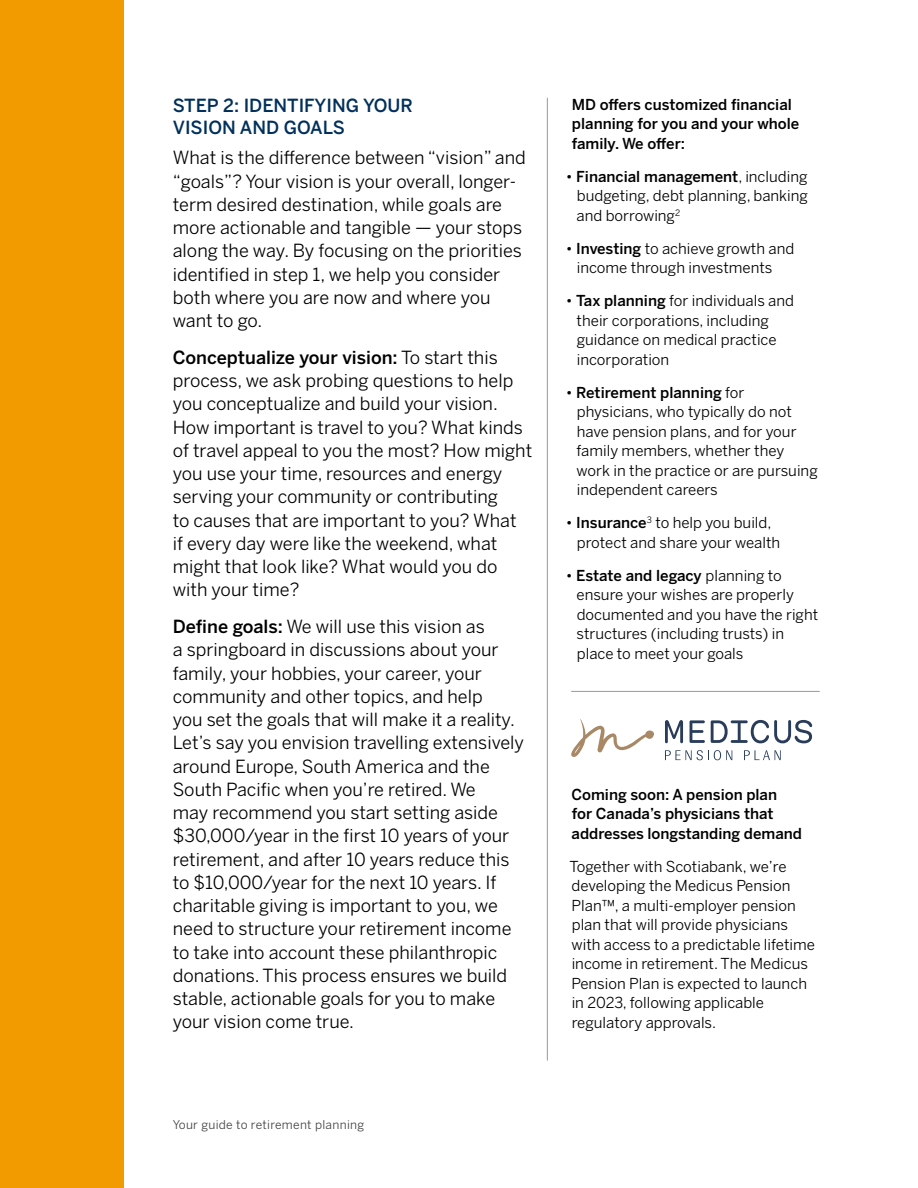
<style>
.page{position:relative;width:918px;height:1188px;background:#fff}
.page>*{position:absolute;margin:0;border:0;box-sizing:border-box;transform-origin:0 0}
.Body_Text{font:18px/23.2px "Benton Sans";color:#000}
.Subheader{font:500 18px/22.5px "Benton Sans";color:#00305b}
.Bullet_Points{font:15px/19.5px "Benton Sans";color:#000}
.Body_Text-2{font:15px/19.5px "Benton Sans";color:#000}
.Bullet_Points-2{font:500 15px/19.5px "Benton Sans";color:#000}
.Side_Bar_Header{font:500 15px/19.5px "Benton Sans";color:#000}
.t1{font:12px "Benton Sans";letter-spacing:.025em;color:#404040}
.s1{font-weight:500}
</style>
<div class="page">
<div style="left:0;top:0;width:123px;height:1188px;background:#f29b00"></div>
<hr style="left:547px;top:98px;width:1px;height:963px;background:#999">
<svg style="left:571px;top:719px;width:83px;height:38px"></svg>
<svg style="left:665px;top:720px;width:18px;height:23px"></svg>
<svg style="left:690px;top:720px;width:15px;height:23px"></svg>
<svg style="left:711px;top:720px;width:101px;height:23px"></svg>
<svg style="left:665px;top:750px;width:67px;height:10px"></svg>
<svg style="left:744px;top:750px;width:37px;height:10px"></svg>
<hr style="left:571px;top:691px;width:249px;height:1px;background:#999">
<h2 class="Subheader" style="left:173px;top:94px;width:242px">STEP 2: IDENTIFYING YOUR<br>VISION AND GOALS</h2>
<p class="Body_Text" style="left:173px;top:146px;width:355px">What is the difference between “vision” and “goals”? Your vision is your overall, longer&shy;term desired destination, while goals are more actionable and tangible — your stops along the way. By focusing on the priorities identified in step 1, we help you consider both where you are now and where you want to go.</p>
<p class="Body_Text" style="left:173px;top:346px;width:361px"><span class="s1">Conceptualize your vision:</span> To start this process, we ask probing questions to help you conceptualize and build your vision.<br>How important is travel to you? What kinds of travel appeal to you the most? How might you use your time, resources and energy serving your community or contributing<br>to causes that are important to you? What<br>if every day were like the weekend, what might that look like? What would you do with your time?</p>
<p class="Body_Text" style="left:173px;top:615px;width:353px"><span class="s1">Define goals:</span> We will use this vision as<br>a springboard in discussions about your family, your hobbies, your career, your community and other topics, and help<br>you set the goals that will make it a reality.<br>Let’s say you envision travelling extensively around Europe, South America and the South Pacific when you’re retired. We<br>may recommend you start setting aside $30,000/year in the first 10 years of your retirement, and after 10 years reduce this to $10,000/year for the next 10 years. If charitable giving is important to you, we need to structure your retirement income to take into account these philanthropic donations. This process ensures we build stable, actionable goals for you to make your vision come true.</p>
<p class="t1" style="left:173px;top:1117px;width:193px">Your guide to retirement planning</p>
<h2 class="Side_Bar_Header" style="left:572px;top:94px;width:229px">MD offers customized financial planning for you and your whole family. We offer:</h2>
<p class="Bullet_Points" style="left:577px;top:166px;width:233px;text-align:justify;text-indent:-11px">• <span class="s1">Financial management</span>, including budgeting, debt planning, banking and borrowing<sup>2</sup></p>
<p class="Bullet_Points" style="left:577px;top:238px;width:219px;text-indent:-11px">• <span class="s1">Investing</span> to achieve growth and income through investments</p>
<p class="Bullet_Points" style="left:577px;top:291px;width:219px;text-indent:-11px">• <span class="s1">Tax planning</span> for individuals and their corporations, including guidance on medical practice incorporation</p>
<p class="Bullet_Points" style="left:577px;top:382px;width:243px;text-indent:-11px">• <span class="s1">Retirement planning</span> for physicians, who typically do not have pension plans, and for your family members, whether they work in the practice or are pursuing independent careers</p>
<p class="Bullet_Points" style="left:577px;top:513px;width:205px;text-indent:-11px">• <span class="s1">Insurance</span><sup>3</sup> to help you build, protect and share your wealth</p>
<p class="Bullet_Points" style="left:576px;top:565px;width:243px;text-indent:-11px">• <span class="s1">Estate and legacy</span> planning to ensure your wishes are properly documented and you have the right structures (including trusts) in place to meet your goals</p>
<p class="Bullet_Points-2" style="left:572px;top:784px;width:232px">Coming soon: A pension plan<br>for Canada’s physicians that addresses longstanding demand</p>
<p class="Body_Text-2" style="left:570px;top:856px;width:247px">Together with Scotiabank, we’re developing the Medicus Pension<br>Plan™, a multi-employer pension plan that will provide physicians with access to a predictable lifetime income in retirement. The Medicus<br>Pension Plan is expected to launch in 2023, following applicable regulatory approvals.</p>
</div>
